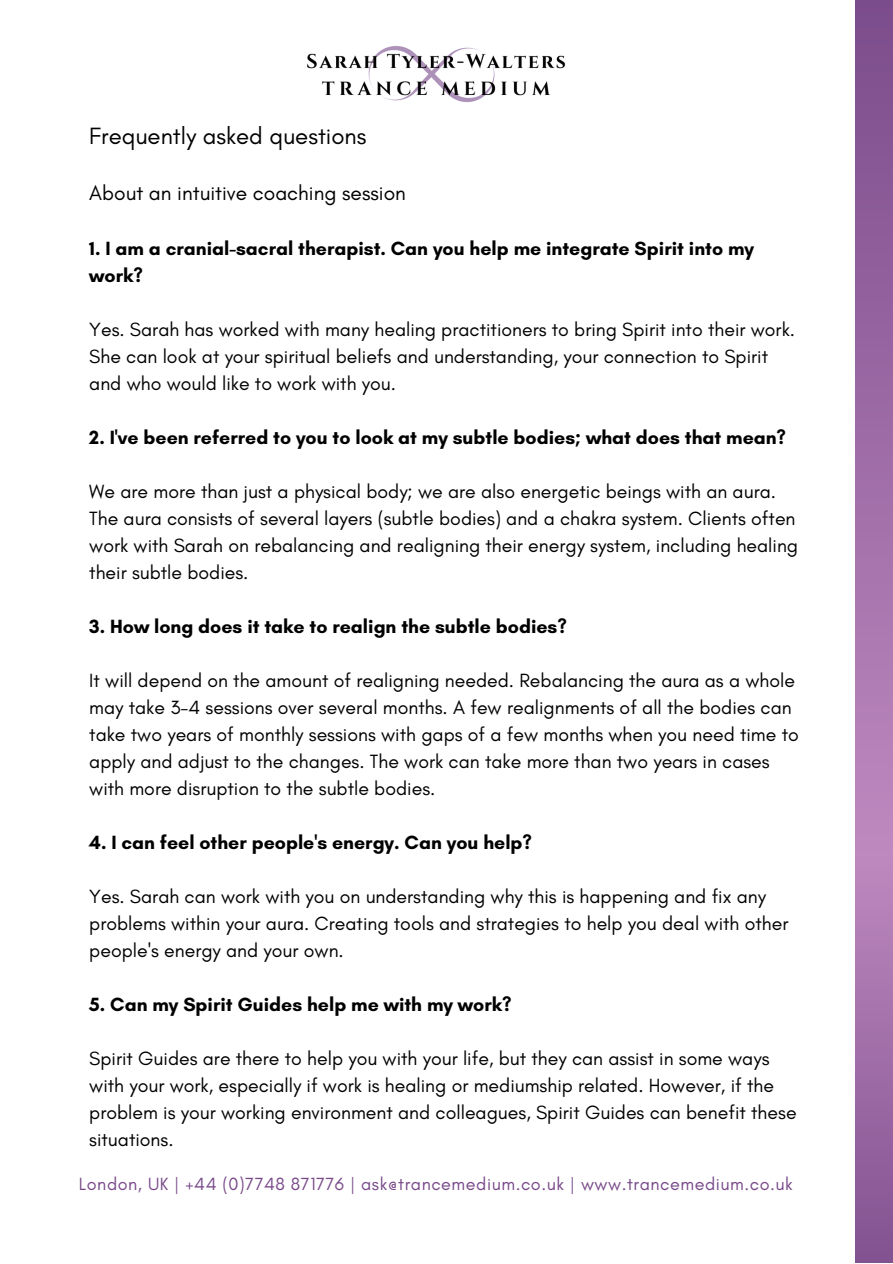
<style>
.page{position:relative;width:893px;height:1264px;background:#fff}
.page>*{position:absolute;margin:0;border:0;box-sizing:border-box;transform-origin:0 0}
.t1{font:24px "Glacial Indifference";color:#000}
.t2{font:21px "Glacial Indifference";color:#000}
.t3{font:19.5px/27px "Glacial Indifference";color:#000}
.t4{font:700 19.5px/27px "Glacial Indifference";color:#000}
.t5{font:18px "Glacial Indifference";letter-spacing:.03em;color:#784989}
</style>
<div class="page">
<svg style="left:855px;top:0;width:37px;height:1262px;background:#9d6ba5"></svg>
<img style="left:307px;top:46px;width:259px;height:57px">
<p class="t1" style="left:89px;top:121px;width:279px">Frequently asked questions</p>
<p class="t2" style="left:89px;top:180px;width:318px">About an intuitive coaching session</p>
<p class="t4" style="left:89px;top:235px;width:666px">1. I am a cranial-sacral therapist. Can you help me integrate Spirit into my work?</p>
<p class="t3" style="left:89px;top:316px;width:707px">Yes. Sarah has worked with many healing practitioners to bring Spirit into their work.<br>She can look at your spiritual beliefs and understanding, your connection to Spirit and who would like to work with you.</p>
<p class="t4" style="left:89px;top:424px;width:698px">2. I've been referred to you to look at my subtle bodies; what does that mean?</p>
<p class="t3" style="left:89px;top:478px;width:710px">We are more than just a physical body; we are also energetic beings with an aura.<br>The aura consists of several layers (subtle bodies) and a chakra system. Clients often work with Sarah on rebalancing and realigning their energy system, including healing their subtle bodies.</p>
<p class="t4" style="left:89px;top:613px;width:479px">3. How long does it take to realign the subtle bodies?</p>
<p class="t3" style="left:89px;top:667px;width:711px">It will depend on the amount of realigning needed. Rebalancing the aura as a whole may take 3-4 sessions over several months. A few realignments of all the bodies can take two years of monthly sessions with gaps of a few months when you need time to apply and adjust to the changes. The work can take more than two years in cases with more disruption to the subtle bodies.</p>
<p class="t4" style="left:89px;top:828px;width:444px">4. I can feel other people's energy. Can you help?</p>
<p class="t3" style="left:89px;top:882px;width:700px">Yes. Sarah can work with you on understanding why this is happening and fix any problems within your aura. Creating tools and strategies to help you deal with other people's energy and your own.</p>
<p class="t4" style="left:89px;top:990px;width:424px">5. Can my Spirit Guides help me with my work?</p>
<p class="t3" style="left:89px;top:1044px;width:708px">Spirit Guides are there to help you with your life, but they can assist in some ways with your work, especially if work is healing or mediumship related. However, if the problem is your working environment and colleagues, Spirit Guides can benefit these situations.</p>
<p class="t5" style="left:79px;top:1172px;width:715px">London, UK | +44 (0)7748 871776 | ask@trancemedium.co.uk | www.trancemedium.co.uk</p>
</div>
